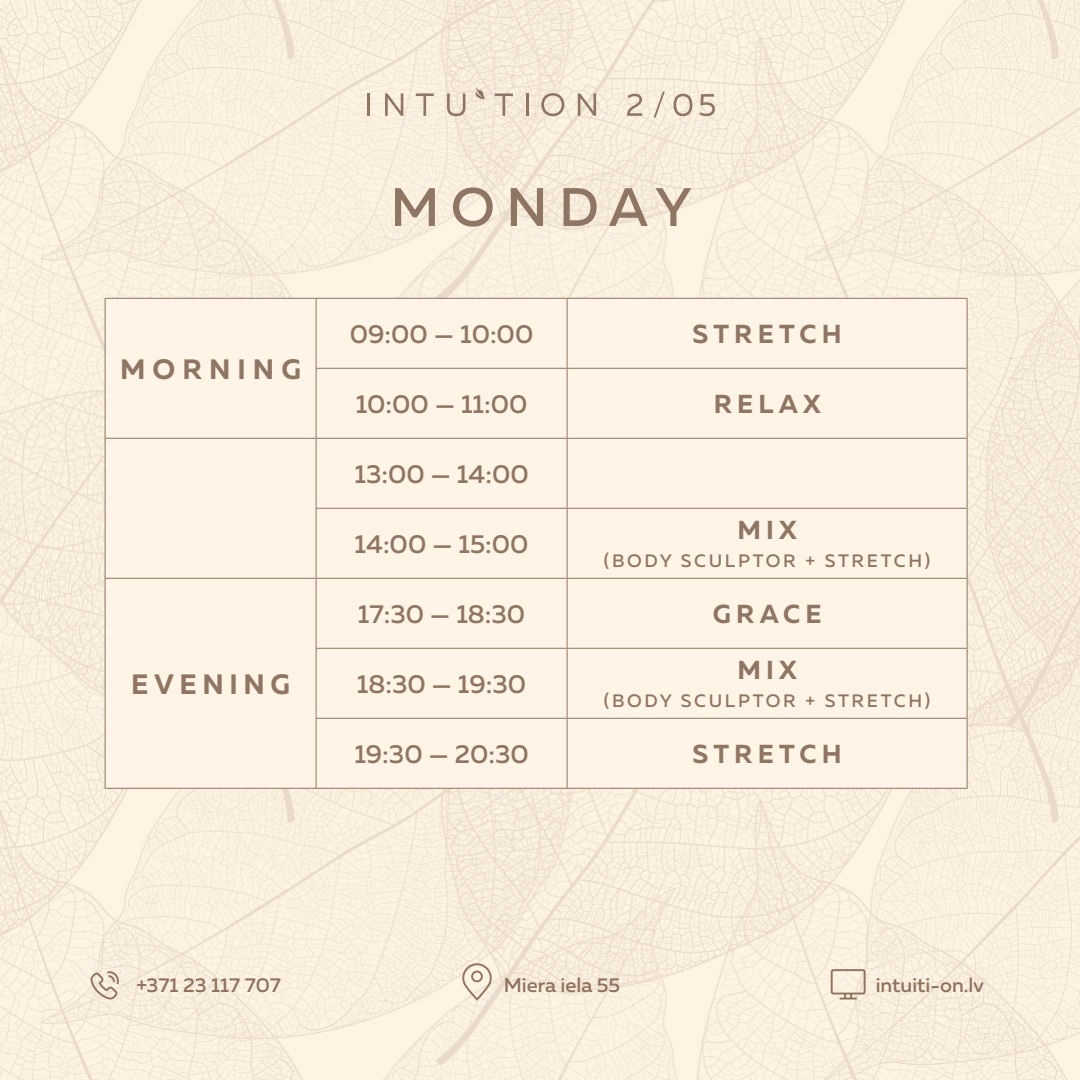
<style>
.page{position:relative;width:1080px;height:1080px;background:#fff}
.page>*{position:absolute;margin:0;border:0;box-sizing:border-box;transform-origin:0 0}
.t1{font:500 54px "Muller";letter-spacing:.21em;color:#8f7563}
.t2{font:700 28px "Muller";letter-spacing:.25em;color:#8f7563}
.t3{font:700 28px "Muller";letter-spacing:.2em;color:#8f7563}
.t4{font:500 26px "Muller";color:#8f7563}
.t5{font:700 26px "Muller";letter-spacing:.2em;color:#8f7563}
.t6{font:500 20px "Muller";color:#8e715e}
.t7{font:500 18px "Muller";letter-spacing:.15em;color:#8f7563}
</style>
<div class="page">
<img style="left:0;top:0;width:1080px;height:1080px">
<svg style="left:461px;top:962px;width:32px;height:40px"></svg>
<svg style="left:89px;top:970px;width:30px;height:31px"></svg>
<svg style="left:830px;top:968px;width:37px;height:33px"></svg>
<div style="left:106px;top:299px;width:861px;height:489px;background:#fff4e5"></div>
<hr style="left:105px;top:298px;width:211px;height:1px;background:#8f7563">
<hr style="left:105px;top:299px;width:1px;height:69px;background:#8f7563">
<hr style="left:105px;top:368px;width:1px;height:70px;background:#8f7563">
<hr style="left:316px;top:298px;width:251px;height:1px;background:#8f7563">
<hr style="left:316px;top:299px;width:1px;height:69px;background:#8f7563">
<hr style="left:567px;top:298px;width:400px;height:1px;background:#8f7563">
<hr style="left:567px;top:299px;width:1px;height:69px;background:#8f7563">
<hr style="left:967px;top:299px;width:1px;height:69px;background:#8f7563">
<hr style="left:316px;top:368px;width:251px;height:1px;background:#8f7563">
<hr style="left:316px;top:369px;width:1px;height:69px;background:#8f7563">
<hr style="left:567px;top:368px;width:400px;height:1px;background:#8f7563">
<hr style="left:567px;top:369px;width:1px;height:69px;background:#8f7563">
<hr style="left:967px;top:369px;width:1px;height:69px;background:#8f7563">
<hr style="left:105px;top:438px;width:211px;height:1px;background:#8f7563">
<hr style="left:105px;top:439px;width:1px;height:69px;background:#8f7563">
<hr style="left:105px;top:508px;width:1px;height:70px;background:#8f7563">
<hr style="left:316px;top:438px;width:251px;height:1px;background:#8f7563">
<hr style="left:316px;top:439px;width:1px;height:69px;background:#8f7563">
<hr style="left:567px;top:438px;width:400px;height:1px;background:#8f7563">
<hr style="left:567px;top:439px;width:1px;height:69px;background:#8f7563">
<hr style="left:967px;top:439px;width:1px;height:69px;background:#8f7563">
<hr style="left:316px;top:508px;width:251px;height:1px;background:#8f7563">
<hr style="left:316px;top:509px;width:1px;height:69px;background:#8f7563">
<hr style="left:567px;top:508px;width:400px;height:1px;background:#8f7563">
<hr style="left:567px;top:509px;width:1px;height:69px;background:#8f7563">
<hr style="left:967px;top:509px;width:1px;height:69px;background:#8f7563">
<hr style="left:105px;top:578px;width:211px;height:1px;background:#8f7563">
<hr style="left:105px;top:579px;width:1px;height:69px;background:#8f7563">
<hr style="left:105px;top:648px;width:1px;height:70px;background:#8f7563">
<hr style="left:105px;top:718px;width:1px;height:70px;background:#8f7563">
<hr style="left:105px;top:788px;width:211px;height:1px;background:#8f7563">
<hr style="left:316px;top:578px;width:251px;height:1px;background:#8f7563">
<hr style="left:316px;top:579px;width:1px;height:69px;background:#8f7563">
<hr style="left:567px;top:578px;width:400px;height:1px;background:#8f7563">
<hr style="left:567px;top:579px;width:1px;height:69px;background:#8f7563">
<hr style="left:967px;top:579px;width:1px;height:69px;background:#8f7563">
<hr style="left:316px;top:648px;width:251px;height:1px;background:#8f7563">
<hr style="left:316px;top:649px;width:1px;height:69px;background:#8f7563">
<hr style="left:567px;top:648px;width:400px;height:1px;background:#8f7563">
<hr style="left:567px;top:649px;width:1px;height:69px;background:#8f7563">
<hr style="left:967px;top:649px;width:1px;height:69px;background:#8f7563">
<hr style="left:316px;top:718px;width:251px;height:1px;background:#8f7563">
<hr style="left:316px;top:719px;width:1px;height:69px;background:#8f7563">
<hr style="left:567px;top:718px;width:400px;height:1px;background:#8f7563">
<hr style="left:567px;top:719px;width:1px;height:69px;background:#8f7563">
<hr style="left:967px;top:719px;width:1px;height:69px;background:#8f7563">
<hr style="left:316px;top:788px;width:251px;height:1px;background:#8f7563">
<hr style="left:567px;top:788px;width:400px;height:1px;background:#8f7563">
<hr style="left:368px;top:93px;width:2px;height:23px;background:#8f7563">
<svg style="left:385px;top:93px;width:18px;height:23px"></svg>
<svg style="left:416px;top:93px;width:18px;height:23px"></svg>
<svg style="left:447px;top:93px;width:18px;height:23px"></svg>
<svg style="left:495px;top:93px;width:18px;height:23px"></svg>
<hr style="left:526px;top:93px;width:3px;height:23px;background:#8f7563">
<svg style="left:541px;top:93px;width:23px;height:23px"></svg>
<svg style="left:578px;top:93px;width:18px;height:23px"></svg>
<svg style="left:627px;top:94px;width:15px;height:22px"></svg>
<svg style="left:654px;top:92px;width:11px;height:26px"></svg>
<svg style="left:700px;top:94px;width:15px;height:22px"></svg>
<svg style="left:674px;top:94px;width:18px;height:22px"></svg>
<svg style="left:475px;top:87px;width:10px;height:12px"></svg>
<p class="t1" style="left:390px;top:174px;width:303px">MONDAY</p>
<p class="t2" style="left:120px;top:352px;width:182px">MORNING</p>
<p class="t3" style="left:131px;top:667px;width:160px">EVENING</p>
<p class="t4" style="left:350px;top:318px;width:185px">09:00 — 10:00</p>
<p class="t5" style="left:693px;top:318px;width:150px">STRETCH</p>
<p class="t4" style="left:356px;top:388px;width:173px">10:00 — 11:00</p>
<p class="t5" style="left:714px;top:388px;width:109px">RELAX</p>
<p class="t4" style="left:354px;top:458px;width:176px">13:00 — 14:00</p>
<p class="t4" style="left:355px;top:528px;width:176px">14:00 — 15:00</p>
<p class="t5" style="left:737px;top:514px;width:61px">MIX</p>
<p class="t7" style="left:604px;top:550px;width:328px">(BODY SCULPTOR + STRETCH)</p>
<p class="t4" style="left:358px;top:598px;width:169px">17:30 — 18:30</p>
<p class="t5" style="left:713px;top:598px;width:110px">GRACE</p>
<p class="t4" style="left:357px;top:668px;width:171px">18:30 — 19:30</p>
<p class="t5" style="left:737px;top:654px;width:61px">MIX</p>
<p class="t7" style="left:604px;top:690px;width:328px">(BODY SCULPTOR + STRETCH)</p>
<p class="t4" style="left:354px;top:738px;width:176px">19:30 — 20:30</p>
<p class="t5" style="left:693px;top:738px;width:150px">STRETCH</p>
<p class="t6" style="left:136px;top:972px;width:146px">+371 23 117 707</p>
<p class="t6" style="left:504px;top:972px;width:118px">Miera iela 55</p>
<p class="t6" style="left:876px;top:972px;width:110px">intuiti-on.lv</p>
</div>
